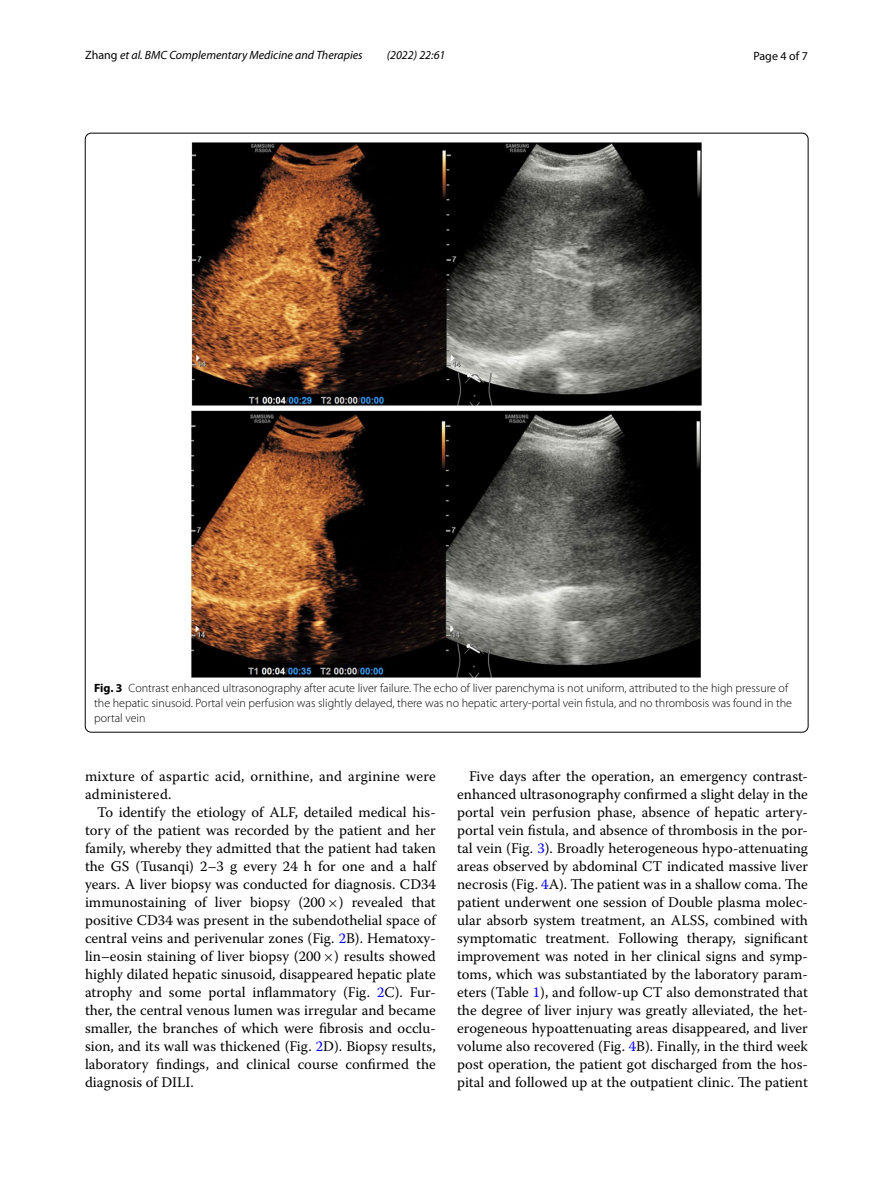
<style>
.page{position:relative;width:893px;height:1187px;background:#fff}
.page>*{position:absolute;margin:0;border:0;box-sizing:border-box;transform-origin:0 0}
.t1{font:14.7px/18px "Warnock Pro";letter-spacing:.005em;color:#000;text-align:justify}
.t2{font:300 12px/15px "Myriad Pro";color:#000}
.t3{font:italic 12px "Myriad Pro";color:#000}
.t4{font:12px "Myriad Pro";color:#000}
.s1{font-style:normal}
.s2{font-weight:700}
.s3{font-family:"MTSY"}
.s4{color:#00f}
</style>
<div class="page">
<img style="left:191px;top:142px;width:511px;height:535px">
<p class="t3" style="left:85px;top:48px;width:279px"><span class="s1">Zhang</span> et al. BMC Complementary Medicine and Therapies</p>
<p class="t3" style="left:387px;top:48px;width:60px">(2022) 22:61</p>
<p class="t4" style="left:753px;top:48px;width:56px">Page 4 of 7</p>
<p class="t2" style="left:94px;top:681px;width:699px"><span class="s2">Fig. 3</span> Contrast enhanced ultrasonography after acute liver failure. The echo of liver parenchyma is not uniform, attributed to the high pressure of the hepatic sinusoid. Portal vein perfusion was slightly delayed, there was no hepatic artery-portal vein fistula, and no thrombosis was found in the portal vein</p>
<p class="t1" style="left:85px;top:766px;width:352px">mixture of aspartic acid, ornithine, and arginine were administered.</p>
<p class="t1" style="left:85px;top:802px;width:352px;text-indent:12px">To identify the etiology of ALF, detailed medical his&shy;tory of the patient was recorded by the patient and her family, whereby they admitted that the patient had taken the GS (Tusanqi) 2–3 g every 24 h for one and a half years. A liver biopsy was conducted for diagnosis. CD34 immunostaining of liver biopsy (200<span class="s3">×</span>) revealed that positive CD34 was present in the subendothelial space of central veins and perivenular zones (Fig. <span class="s4">2</span>B). Hematoxy&shy;lin–eosin staining of liver biopsy (200<span class="s3">×</span>) results showed highly dilated hepatic sinusoid, disappeared hepatic plate atrophy and some portal inflammatory (Fig. <span class="s4">2</span>C). Fur&shy;ther, the central venous lumen was irregular and became smaller, the branches of which were fibrosis and occlu&shy;sion, and its wall was thickened (Fig. <span class="s4">2</span>D). Biopsy results, laboratory findings, and clinical course confirmed the diagnosis of DILI.</p>
<p class="t1" style="left:457px;top:766px;width:352px;text-indent:12px">Five days after the operation, an emergency contrast&shy;enhanced ultrasonography confirmed a slight delay in the portal vein perfusion phase, absence of hepatic artery&shy;portal vein fistula, and absence of thrombosis in the por&shy;tal vein (Fig. <span class="s4">3</span>). Broadly heterogeneous hypo-attenuating areas observed by abdominal CT indicated massive liver necrosis (Fig. <span class="s4">4</span>A). The patient was in a shallow coma. The patient underwent one session of Double plasma molec&shy;ular absorb system treatment, an ALSS, combined with symptomatic treatment. Following therapy, significant improvement was noted in her clinical signs and symp&shy;toms, which was substantiated by the laboratory param&shy;eters (Table <span class="s4">1</span>), and follow-up CT also demonstrated that the degree of liver injury was greatly alleviated, the het&shy;erogeneous hypoattenuating areas disappeared, and liver volume also recovered (Fig. <span class="s4">4</span>B). Finally, in the third week post operation, the patient got discharged from the hos&shy;pital and followed up at the outpatient clinic. The patient</p>
</div>
